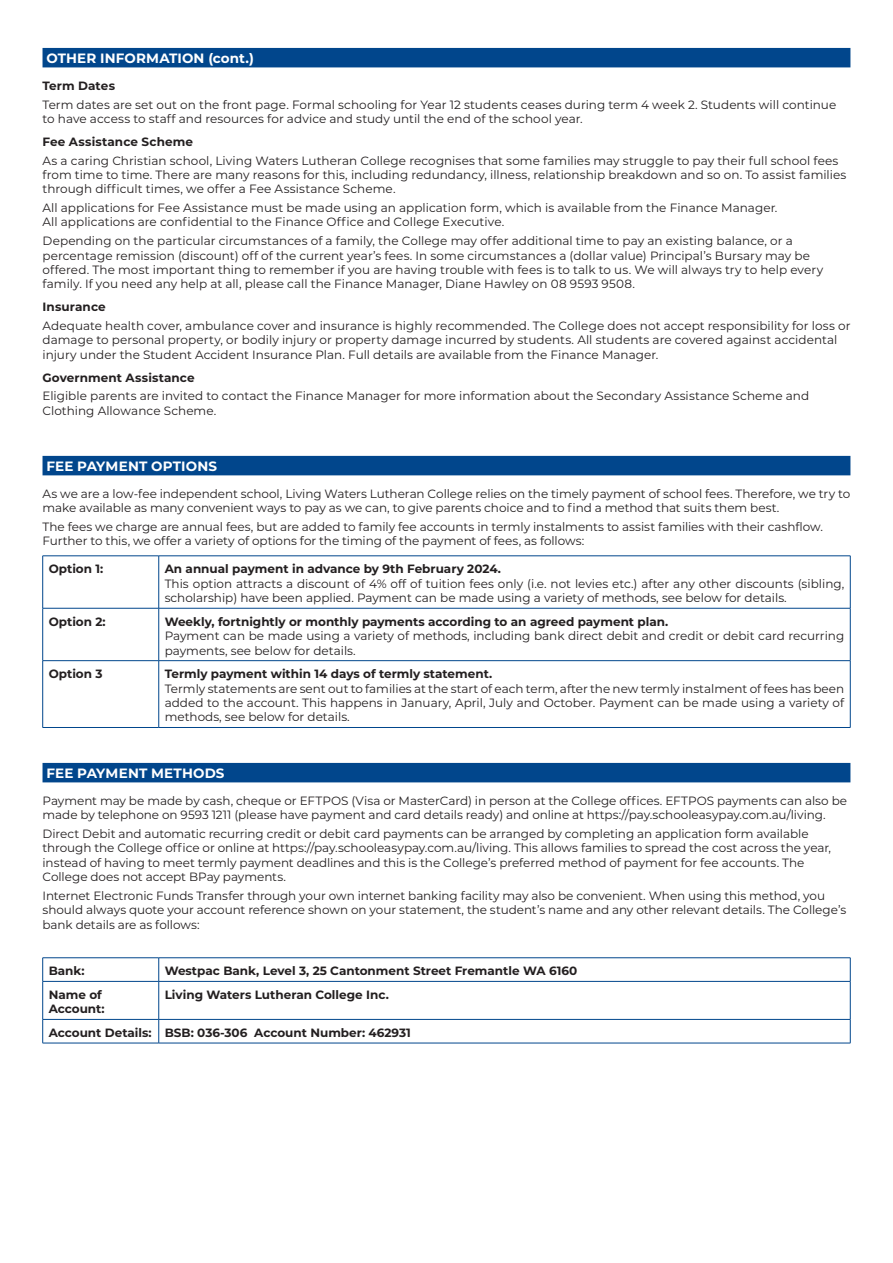
<style>
.page{position:relative;width:893px;height:1263px;background:#fff}
.page>*{position:absolute;margin:0;border:0;box-sizing:border-box;transform-origin:0 0}
.t1{font:700 13.5px "Montserrat";letter-spacing:.015em;color:#fff}
.t2{font:12px/14.4px "Montserrat";color:#231f20}
.t3{font:700 12px/14.4px "Montserrat";color:#231f20}
.s1{font-weight:400;color:#fff}
</style>
<div class="page">
<div style="left:43px;top:48px;width:807px;height:19px;background:#01468c"></div>
<div style="left:43px;top:456px;width:807px;height:19px;background:#01468c"></div>
<div style="left:43px;top:763px;width:807px;height:19px;background:#01468c"></div>
<svg style="left:43px;top:556px;width:807px;height:171px"></svg>
<hr style="left:43px;top:555px;width:116px;height:1px;background:#01468c">
<hr style="left:42px;top:556px;width:1px;height:52px;background:#01468c">
<hr style="left:159px;top:555px;width:691px;height:1px;background:#01468c">
<hr style="left:158px;top:556px;width:1px;height:52px;background:#01468c">
<hr style="left:850px;top:556px;width:1px;height:52px;background:#01468c">
<hr style="left:43px;top:608px;width:116px;height:1px;background:#01468c">
<hr style="left:42px;top:608px;width:1px;height:52px;background:#01468c">
<hr style="left:159px;top:608px;width:691px;height:1px;background:#01468c">
<hr style="left:158px;top:608px;width:1px;height:52px;background:#01468c">
<hr style="left:850px;top:608px;width:1px;height:52px;background:#01468c">
<hr style="left:43px;top:660px;width:116px;height:1px;background:#01468c">
<hr style="left:42px;top:661px;width:1px;height:66px;background:#01468c">
<hr style="left:159px;top:660px;width:691px;height:1px;background:#01468c">
<hr style="left:158px;top:661px;width:1px;height:66px;background:#01468c">
<hr style="left:850px;top:661px;width:1px;height:66px;background:#01468c">
<hr style="left:43px;top:727px;width:116px;height:1px;background:#01468c">
<hr style="left:159px;top:727px;width:691px;height:1px;background:#01468c">
<svg style="left:43px;top:958px;width:807px;height:85px"></svg>
<hr style="left:43px;top:957px;width:116px;height:1px;background:#01468c">
<svg style="left:42px;top:958px;width:1px;height:23px"></svg>
<hr style="left:159px;top:957px;width:691px;height:1px;background:#01468c">
<svg style="left:158px;top:958px;width:1px;height:23px"></svg>
<svg style="left:850px;top:958px;width:1px;height:23px"></svg>
<hr style="left:43px;top:981px;width:116px;height:1px;background:#01468c">
<hr style="left:42px;top:981px;width:1px;height:38px;background:#01468c">
<hr style="left:159px;top:981px;width:691px;height:1px;background:#01468c">
<hr style="left:158px;top:981px;width:1px;height:38px;background:#01468c">
<hr style="left:850px;top:981px;width:1px;height:38px;background:#01468c">
<hr style="left:43px;top:1019px;width:116px;height:1px;background:#01468c">
<svg style="left:42px;top:1019px;width:1px;height:24px"></svg>
<hr style="left:159px;top:1019px;width:691px;height:1px;background:#01468c">
<svg style="left:158px;top:1019px;width:1px;height:24px"></svg>
<svg style="left:850px;top:1019px;width:1px;height:24px"></svg>
<hr style="left:43px;top:1043px;width:116px;height:1px;background:#01468c">
<hr style="left:159px;top:1043px;width:691px;height:1px;background:#01468c">
<p class="t1" style="left:46px;top:48px;width:209px">OTHER INFORMATION (cont.)</p>
<p class="t3" style="left:43px;top:78px;width:74px">Term Dates</p>
<p class="t2" style="left:43px;top:97px;width:795px">Term dates are set out on the front page. Formal schooling for Year 12 students ceases during term 4 week 2. Students will continue to have access to staff and resources for advice and study until the end of the school year.</p>
<p class="t3" style="left:43px;top:134px;width:152px">Fee Assistance Scheme</p>
<p class="t2" style="left:43px;top:153px;width:805px">As a caring Christian school, Living Waters Lutheran College recognises that some families may struggle to pay their full school fees from time to time. There are many reasons for this, including redundancy, illness, relationship breakdown and so on. To assist families through difficult times, we offer a Fee Assistance Scheme.</p>
<p class="t2" style="left:43px;top:200px;width:736px">All applications for Fee Assistance must be made using an application form, which is available from the Finance Manager.<br>All applications are confidential to the Finance Office and College Executive.</p>
<p class="t2" style="left:43px;top:233px;width:782px">Depending on the particular circumstances of a family, the College may offer additional time to pay an existing balance, or a percentage remission (discount) off of the current year’s fees. In some circumstances a (dollar value) Principal’s Bursary may be offered. The most important thing to remember if you are having trouble with fees is to talk to us. We will always try to help every family. If you need any help at all, please call the Finance Manager, Diane Hawley on 08 9593 9508.</p>
<p class="t3" style="left:43px;top:299px;width:65px">Insurance</p>
<p class="t2" style="left:43px;top:318px;width:809px">Adequate health cover, ambulance cover and insurance is highly recommended. The College does not accept responsibility for loss or damage to personal property, or bodily injury or property damage incurred by students. All students are covered against accidental injury under the Student Accident Insurance Plan. Full details are available from the Finance Manager.</p>
<p class="t3" style="left:43px;top:369px;width:154px">Government Assistance</p>
<p class="t2" style="left:43px;top:388px;width:768px">Eligible parents are invited to contact the Finance Manager for more information about the Secondary Assistance Scheme and<br>Clothing Allowance Scheme.</p>
<p class="t1" style="left:46px;top:456px;width:172px">FEE PAYMENT OPTIONS</p>
<p class="t2" style="left:43px;top:486px;width:809px">As we are a low-fee independent school, Living Waters Lutheran College relies on the timely payment of school fees. Therefore, we try to make available as many convenient ways to pay as we can, to give parents choice and to find a method that suits them best.</p>
<p class="t2" style="left:43px;top:519px;width:782px">The fees we charge are annual fees, but are added to family fee accounts in termly instalments to assist families with their cashflow.<br>Further to this, we offer a variety of options for the timing of the payment of fees, as follows:</p>
<p class="t3" style="left:49px;top:561px;width:56px">Option 1:</p>
<p class="t3" style="left:165px;top:561px;width:338px">An annual payment in advance by 9th February 2024.</p>
<p class="t2" style="left:165px;top:576px;width:681px">This option attracts a discount of 4% off of tuition fees only (i.e. not levies etc.) after any other discounts (sibling, scholarship) have been applied. Payment can be made using a variety of methods, see below for details.</p>
<p class="t3" style="left:49px;top:614px;width:59px">Option 2:</p>
<p class="t3" style="left:165px;top:614px;width:505px">Weekly, fortnightly or monthly payments according to an agreed payment plan.</p>
<p class="t2" style="left:165px;top:628px;width:681px">Payment can be made using a variety of methods, including bank direct debit and credit or debit card recurring payments, see below for details.</p>
<p class="t3" style="left:49px;top:666px;width:58px">Option 3<span class="s1">:</span></p>
<p class="t3" style="left:165px;top:666px;width:329px">Termly payment within 14 days of termly statement.</p>
<p class="t2" style="left:165px;top:681px;width:681px;text-align:justify">Termly statements are sent out to families at the start of each term, after the new termly instalment of fees has been added to the account. This happens in January, April, July and October. Payment can be made using a variety of methods, see below for details.</p>
<p class="t1" style="left:46px;top:763px;width:180px">FEE PAYMENT METHODS</p>
<p class="t2" style="left:43px;top:793px;width:806px">Payment may be made by cash, cheque or EFTPOS (Visa or MasterCard) in person at the College offices. EFTPOS payments can also be made by telephone on 9593 1211 (please have payment and card details ready) and online at https://pay.schooleasypay.com.au/living.</p>
<p class="t2" style="left:43px;top:826px;width:790px">Direct Debit and automatic recurring credit or debit card payments can be arranged by completing an application form available through the College office or online at https://pay.schooleasypay.com.au/living. This allows families to spread the cost across the year, instead of having to meet termly payment deadlines and this is the College’s preferred method of payment for fee accounts. The College does not accept BPay payments.</p>
<p class="t2" style="left:43px;top:888px;width:805px">Internet Electronic Funds Transfer through your own internet banking facility may also be convenient. When using this method, you should always quote your account reference shown on your statement, the student’s name and any other relevant details. The College’s bank details are as follows:</p>
<p class="t3" style="left:49px;top:963px;width:37px">Bank:</p>
<p class="t3" style="left:165px;top:963px;width:414px">Westpac Bank, Level 3, 25 Cantonment Street Fremantle WA 6160</p>
<p class="t3" style="left:49px;top:987px;width:57px">Name of<br>Account:</p>
<p class="t3" style="left:165px;top:987px;width:226px">Living Waters Lutheran College Inc.</p>
<p class="t3" style="left:49px;top:1025px;width:364px">Account Details: BSB: 036-306 Account Number: 462931</p>
</div>
